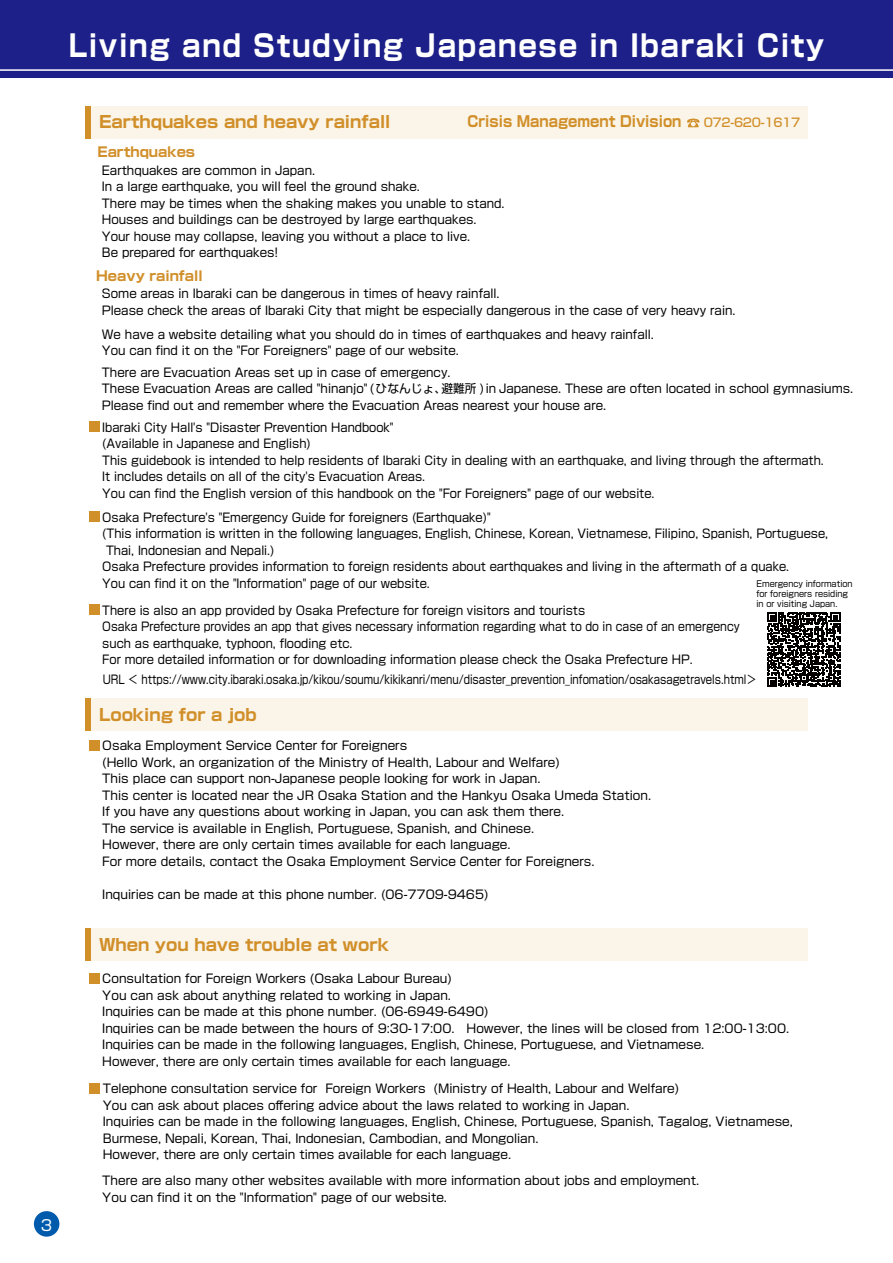
<style>
.page{position:relative;width:893px;height:1263px;background:#fff}
.page>*{position:absolute;margin:0;border:0;box-sizing:border-box;transform-origin:0 0}
.t1{font:700 30px "Shin Go Pro";letter-spacing:.06em;color:#fff;scale:.9 1}
.t2{font:700 16.5px "Shin Go Pro";color:#d18f2a}
.t3{font:15px "Shin Go Pro";color:#fff}
.t4{font:700 13.5px "Shin Go Pro";color:#d18f2a}
.t5{font:12px/16.5px "Shin Go Pro";color:#000}
.t6{font:12px/16.5px "Shin Go Pro";color:#000;scale:.95 1}
.t7{font:12px "Shin Go Pro";color:#000;scale:.83 1}
.t8{font:500 12px "Shin Go Pro";letter-spacing:-.02em;color:#d18f2a}
.t9{font:8.55px/10.1px "Shin Go Pro";color:#000;scale:.95 1}
.s1{font-size:15px}
</style>
<div class="page">
<div style="left:0;top:0;width:893px;height:78px;background:#1d2088"></div>
<hr style="left:0;top:69px;width:893px;height:2px;background:#fff">
<div style="left:85px;top:106px;width:723px;height:33px;background:#fbf5e9"></div>
<div style="left:85px;top:106px;width:5px;height:33px;background:#d18f2a"></div>
<div style="left:89px;top:421px;width:10px;height:10px;background:#d18f2a"></div>
<div style="left:89px;top:605px;width:10px;height:10px;background:#d18f2a"></div>
<div style="left:89px;top:512px;width:10px;height:10px;background:#d18f2a"></div>
<div style="left:89px;top:740px;width:10px;height:10px;background:#d18f2a"></div>
<div style="left:85px;top:698px;width:723px;height:33px;background:#fbf5e9"></div>
<div style="left:85px;top:698px;width:5px;height:33px;background:#d18f2a"></div>
<div style="left:34px;top:1211px;width:25px;height:26px;background:#005bac;border-radius:50%"></div>
<div style="left:89px;top:973px;width:10px;height:10px;background:#d18f2a"></div>
<div style="left:89px;top:1084px;width:10px;height:10px;background:#d18f2a"></div>
<div style="left:85px;top:928px;width:723px;height:33px;background:#fbf5e9"></div>
<div style="left:85px;top:928px;width:5px;height:33px;background:#d18f2a"></div>
<svg style="left:768px;top:612px;width:72px;height:75px"></svg>
<svg style="left:687px;top:119px;width:12px;height:8px"></svg>
<h1 class="t1" style="left:69px;top:22px;width:841px">Living and Studying Japanese in Ibaraki City</h1>
<p class="t3" style="left:41px;top:1212px;width:13px">3</p>
<h2 class="t2" style="left:99px;top:108px;width:584px">Earthquakes and heavy rainfall　　　　 <span class="s1">Crisis Management Division</span></h2>
<p class="t4" style="left:97px;top:141px;width:99px">Earthquakes</p>
<p class="t5" style="left:102px;top:160px;width:404px">Earthquakes are common in Japan.<br>In a large earthquake, you will feel the ground shake.<br>There may be times when the shaking makes you unable to stand.<br>Houses and buildings can be destroyed by large earthquakes.<br>Your house may collapse, leaving you without a place to live.<br>Be prepared for earthquakes!</p>
<p class="t4" style="left:96px;top:266px;width:108px">Heavy rainfall</p>
<p class="t8" style="left:704px;top:113px;width:98px">072-620-1617</p>
<p class="t5" style="left:102px;top:284px;width:635px">Some areas in Ibaraki can be dangerous in times of heavy rainfall.<br>Please check the areas of Ibaraki City that might be especially dangerous in the case of very heavy rain.</p>
<p class="t5" style="left:102px;top:324px;width:553px">We have a website detailing what you should do in times of earthquakes and heavy rainfall.<br>You can find it on the "For Foreigners" page of our website.</p>
<p class="t5" style="left:102px;top:362px;width:753px">There are Evacuation Areas set up in case of emergency.<br>These Evacuation Areas are called "hinanjo" (ひなんじょ、避難所 )in Japanese. These are often located in school gymnasiums.<br>Please find out and remember where the Evacuation Areas nearest your house are.</p>
<p class="t6" style="left:102px;top:417px;width:761px">Ibaraki City Hall's "Disaster Prevention Handbook"<br>(Available in Japanese and English)<br>This guidebook is intended to help residents of Ibaraki City in dealing with an earthquake, and living through the aftermath.<br>It includes details on all of the city's Evacuation Areas.<br>You can find the English version of this handbook on the "For Foreigners" page of our website.</p>
<p class="t6" style="left:102px;top:507px;width:410px">Osaka Prefecture's "Emergency Guide for foreigners (Earthquake)"</p>
<p class="t6" style="left:102px;top:524px;width:766px">(This information is written in the following languages, English, Chinese, Korean, Vietnamese, Filipino, Spanish, Portuguese,</p>
<p class="t6" style="left:106px;top:540px;width:179px">Thai, Indonesian and Nepali.)</p>
<p class="t6" style="left:102px;top:557px;width:724px">Osaka Prefecture provides information to foreign residents about earthquakes and living in the aftermath of a quake.</p>
<p class="t6" style="left:102px;top:573px;width:346px">You can find it on the "Information" page of our website.</p>
<p class="t6" style="left:102px;top:600px;width:673px">There is also an app provided by Osaka Prefecture for foreign visitors and tourists<br>Osaka Prefecture provides an app that gives necessary information regarding what to do in case of an emergency such as earthquake, typhoon, flooding etc.<br>For more detailed information or for downloading information please check the Osaka Prefecture HP.</p>
<p class="t9" style="left:756px;top:577px;width:103px">Emergency information for foreigners residing in or visiting Japan.</p>
<p class="t7" style="left:103px;top:669px;width:789px">URL ＜ https://www.city.ibaraki.osaka.jp/kikou/soumu/kikikanri/menu/disaster_prevention_infomation/osakasagetravels.html＞</p>
<h2 class="t2" style="left:99px;top:702px;width:159px">Looking for a job</h2>
<p class="t5" style="left:102px;top:736px;width:550px">Osaka Employment Service Center for Foreigners<br>(Hello Work, an organization of the Ministry of Health, Labour and Welfare)<br>This place can support non-Japanese people looking for work in Japan.<br>This center is located near the JR Osaka Station and the Hankyu Osaka Umeda Station.<br>If you have any questions about working in Japan, you can ask them there.<br>The service is available in English, Portuguese, Spanish, and Chinese.<br>However, there are only certain times available for each language.<br>For more details, contact the Osaka Employment Service Center for Foreigners.</p>
<p class="t5" style="left:102px;top:884px;width:388px">Inquiries can be made at this phone number. (06-7709-9465)</p>
<h2 class="t2" style="left:99px;top:932px;width:291px">When you have trouble at work</h2>
<p class="t5" style="left:102px;top:969px;width:688px">Consultation for Foreign Workers (Osaka Labour Bureau)<br>You can ask about anything related to working in Japan.<br>Inquiries can be made at this phone number. (06-6949-6490)<br>Inquiries can be made between the hours of 9:30-17:00.　However, the lines will be closed from 12:00-13:00.<br>Inquiries can be made in the following languages, English, Chinese, Portuguese, and Vietnamese.<br>However, there are only certain times available for each language.</p>
<p class="t5" style="left:103px;top:1079px;width:692px">Telephone consultation service for Foreign Workers (Ministry of Health, Labour and Welfare)<br>You can ask about places offering advice about the laws related to working in Japan.<br>Inquiries can be made in the following languages, English, Chinese, Portuguese, Spanish, Tagalog, Vietnamese, Burmese, Nepali, Korean, Thai, Indonesian, Cambodian, and Mongolian.<br>However, there are only certain times available for each language.</p>
<p class="t5" style="left:102px;top:1171px;width:598px">There are also many other websites available with more information about jobs and employment.<br>You can find it on the "Information" page of our website.</p>
</div>
